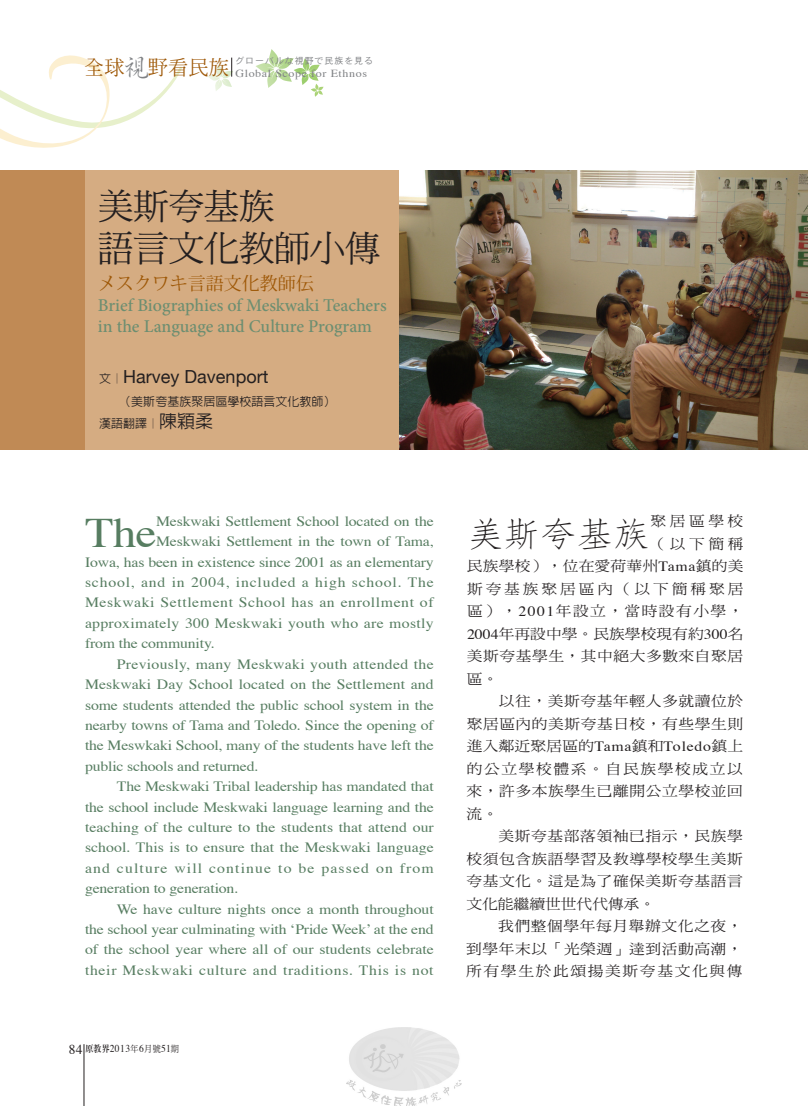
<style>
.page{position:relative;width:808px;height:1106px;background:#fff}
.page>*{position:absolute;margin:0;border:0;box-sizing:border-box;transform-origin:0 0}
.t1{font:41.85px "Times";color:#577d61;scale:1.11 1}
.t2{font:36px/42px "DF Ming Std W5";letter-spacing:-.02em;color:#231f20}
.t3{font:300 34.35px "AR Fang Song B5";letter-spacing:-.05em;color:#231f20;scale:1.11 1}
.t4{font:500 18px/21.3px "Minion Pro";color:#6c8e71}
.t5{font:18px "Helvetica Neue";color:#231f20}
.t6{font:14.1px "Times";color:#577d61;scale:1.11 1}
.t7{font:14.1px "DF Ming Std W5";letter-spacing:.035em;color:#231f20;scale:1.11 1}
.t8{font:14.1px "Times";letter-spacing:.02em;color:#577d61;scale:1.11 1}
.t9{font:14.1px "Times";letter-spacing:.04em;color:#577d61;scale:1.11 1}
.t10{font:14.1px "DF Ming Std W5";letter-spacing:.015em;color:#231f20;scale:1.11 1}
.t11{font:14.1px "Times";letter-spacing:.035em;color:#577d61;scale:1.11 1}
.t12{font:14.1px "Times";letter-spacing:.05em;color:#577d61;scale:1.11 1}
.t13{font:14.1px "Times";letter-spacing:.07em;color:#577d61;scale:1.11 1}
.t14{font:14.1px "DF Ming Std W5";color:#231f20;scale:1.11 1}
.t15{font:14.1px "DF Ming Std W5";letter-spacing:.105em;color:#231f20;scale:1.11 1}
.t16{font:14.1px "DF Ming Std W5";letter-spacing:.09em;color:#231f20;scale:1.11 1}
.t17{font:14.1px "DF Ming Std W5";letter-spacing:.18em;color:#231f20;scale:1.11 1}
.t18{font:500 12px/22.5px "AR Hei B5";color:#231f20}
.t19{font:10.8px "Times";letter-spacing:.05em;color:#808285;scale:1.11 1}
.t20{font:10.5px "Times";letter-spacing:.05em;color:#231f20;scale:.9 1}
.t21{font:9px "Heisei Kaku Go Std W3";letter-spacing:.1em;color:#808285}
.s1{font-family:"AR Xing Shu B5";font-weight:500;font-size:27.75px}
.s2{font-family:"Koz Min Pro";font-weight:400;color:#9e5807}
.s3{font-family:"AR Hei B5";font-weight:500;font-size:12px}
.s4{font-size:18px}
.s5{font-size:13.5px}
.s6{font-family:"AR Ming B5";font-weight:800;font-size:9px}
.s7{font-family:"DF Ming Std W5";font-size:9px}
.s8{font-family:"Times"}
</style>
<div class="page">
<svg style="left:256px;top:49px;width:68px;height:48px"></svg>
<svg style="left:0;top:55px;width:182px;height:93px"></svg>
<hr style="left:84px;top:1044px;width:1px;height:62px;background:#231f20">
<svg style="left:208px;top:58px;width:25px;height:33px"></svg>
<div style="left:0;top:170px;width:376px;height:280px;background:#c08a55"></div>
<img style="left:399px;top:170px;width:409px;height:280px">
<div style="left:85px;top:170px;width:314px;height:280px;background:#d5ac82"></div>
<img style="left:347px;top:1027px;width:114px;height:79px">
<p class="t19" style="left:84px;top:66px;width:256px"><sup>全球</sup><span class="s1">視</span><sup>野看民族</sup> Global Scope for Ethnos</p>
<p class="t21" style="left:235px;top:55px;width:139px">グローバルな視野で民族を見る</p>
<p class="t2" style="left:98px;top:184px;width:284px">美斯夸基族<br>語言文化教師小傳</p>
<p class="t4" style="left:98px;top:274px;width:290px"><span class="s2">メスクワキ言語文化教師伝　<br></span>Brief Biographies of Meskwaki Teachers in the Language and Culture Program</p>
<p class="t5" style="left:99px;top:366px;width:171px"><span class="s3">文︱</span>Harvey Davenport</p>
<p class="t18" style="left:99px;top:390px;width:238px;text-indent:20px">（美斯夸基族聚居區學校語言文化教師）漢語翻譯︱<span class="s4">陳穎柔</span></p>
<p class="t1" style="left:85px;top:506px;width:66px">The</p>
<p class="t6" style="left:156px;top:512px;width:252px">Meskwaki Settlement School located on the</p>
<p class="t6" style="left:156px;top:532px;width:252px">Meskwaki Settlement in the town of Tama,</p>
<p class="t6" style="left:85px;top:553px;width:316px">Iowa, has been in existence since 2001 as an elementary</p>
<p class="t12" style="left:85px;top:573px;width:316px">school, and in 2004, included a high school. The</p>
<p class="t11" style="left:85px;top:594px;width:316px">Meskwaki Settlement School has an enrollment of</p>
<p class="t8" style="left:85px;top:614px;width:315px">approximately 300 Meskwaki youth who are mostly</p>
<p class="t6" style="left:85px;top:634px;width:118px">from the community.</p>
<p class="t8" style="left:117px;top:655px;width:287px">Previously, many Meskwaki youth attended the</p>
<p class="t6" style="left:85px;top:675px;width:316px">Meskwaki Day School located on the Settlement and</p>
<p class="t6" style="left:85px;top:696px;width:316px">some students attended the public school system in the</p>
<p class="t6" style="left:85px;top:716px;width:316px">nearby towns of Tama and Toledo. Since the opening of</p>
<p class="t6" style="left:85px;top:736px;width:316px">the Meswkaki School, many of the students have left the</p>
<p class="t6" style="left:85px;top:757px;width:158px">public schools and returned.</p>
<p class="t6" style="left:117px;top:777px;width:287px">The Meskwaki Tribal leadership has mandated that</p>
<p class="t6" style="left:85px;top:798px;width:316px">the school include Meskwaki language learning and the</p>
<p class="t6" style="left:85px;top:818px;width:316px">teaching of the culture to the students that attend our</p>
<p class="t6" style="left:85px;top:838px;width:316px">school. This is to ensure that the Meskwaki language</p>
<p class="t13" style="left:85px;top:859px;width:316px">and culture will continue to be passed on from</p>
<p class="t6" style="left:85px;top:879px;width:140px">generation to generation.</p>
<p class="t6" style="left:117px;top:900px;width:287px">We have culture nights once a month throughout</p>
<p class="t6" style="left:85px;top:920px;width:316px">the school year culminating with ‘Pride Week’ at the end</p>
<p class="t6" style="left:85px;top:940px;width:316px">of the school year where all of our students celebrate</p>
<p class="t9" style="left:85px;top:961px;width:316px">their Meskwaki culture and traditions. This is not</p>
<p class="t20" style="left:69px;top:1042px;width:124px"><span class="s5">84</span> <span class="s6">原教界</span>2013<span class="s7">年</span>6<span class="s7">月號</span>51<span class="s7">期</span></p>
<p class="t3" style="left:467px;top:516px;width:167px">美斯夸基族</p>
<p class="t7" style="left:650px;top:513px;width:85px">聚居區學校</p>
<p class="t7" style="left:651px;top:536px;width:85px">（以下簡稱</p>
<p class="t10" style="left:467px;top:558px;width:251px">民族學校），位在愛荷華州<span class="s8">Tama</span>鎮的美</p>
<p class="t17" style="left:467px;top:581px;width:250px">斯夸基族聚居區內（以下簡稱聚居</p>
<p class="t16" style="left:467px;top:603px;width:250px">區），<span class="s8">2001</span>年設立，當時設有小學，</p>
<p class="t14" style="left:467px;top:626px;width:250px"><span class="s8">2004</span>年再設中學。民族學校現有約<span class="s8">300</span>名</p>
<p class="t7" style="left:467px;top:648px;width:250px">美斯夸基學生，其中絕大多數來自聚居</p>
<p class="t7" style="left:467px;top:671px;width:30px">區。</p>
<p class="t7" style="left:499px;top:693px;width:222px">以往，美斯夸基年輕人多就讀位於</p>
<p class="t7" style="left:467px;top:716px;width:250px">聚居區內的美斯夸基日校，有些學生則</p>
<p class="t10" style="left:467px;top:738px;width:250px">進入鄰近聚居區的<span class="s8">Tama</span>鎮和<span class="s8">Toledo</span>鎮上</p>
<p class="t15" style="left:467px;top:761px;width:250px">的公立學校體系。自民族學校成立以</p>
<p class="t7" style="left:467px;top:783px;width:250px">來，許多本族學生已離開公立學校並回</p>
<p class="t7" style="left:467px;top:806px;width:30px">流。</p>
<p class="t7" style="left:498px;top:828px;width:222px">美斯夸基部落領袖已指示，民族學</p>
<p class="t7" style="left:466px;top:851px;width:250px">校須包含族語學習及教導學校學生美斯</p>
<p class="t7" style="left:466px;top:873px;width:250px">夸基文化。這是為了確保美斯夸基語言</p>
<p class="t14" style="left:466px;top:896px;width:172px">文化能繼續世世代代傳承。</p>
<p class="t7" style="left:498px;top:918px;width:222px">我們整個學年每月舉辦文化之夜，</p>
<p class="t7" style="left:466px;top:941px;width:250px">到學年末以「光榮週」達到活動高潮，</p>
<p class="t15" style="left:466px;top:963px;width:250px">所有學生於此頌揚美斯夸基文化與傳</p>
</div>
